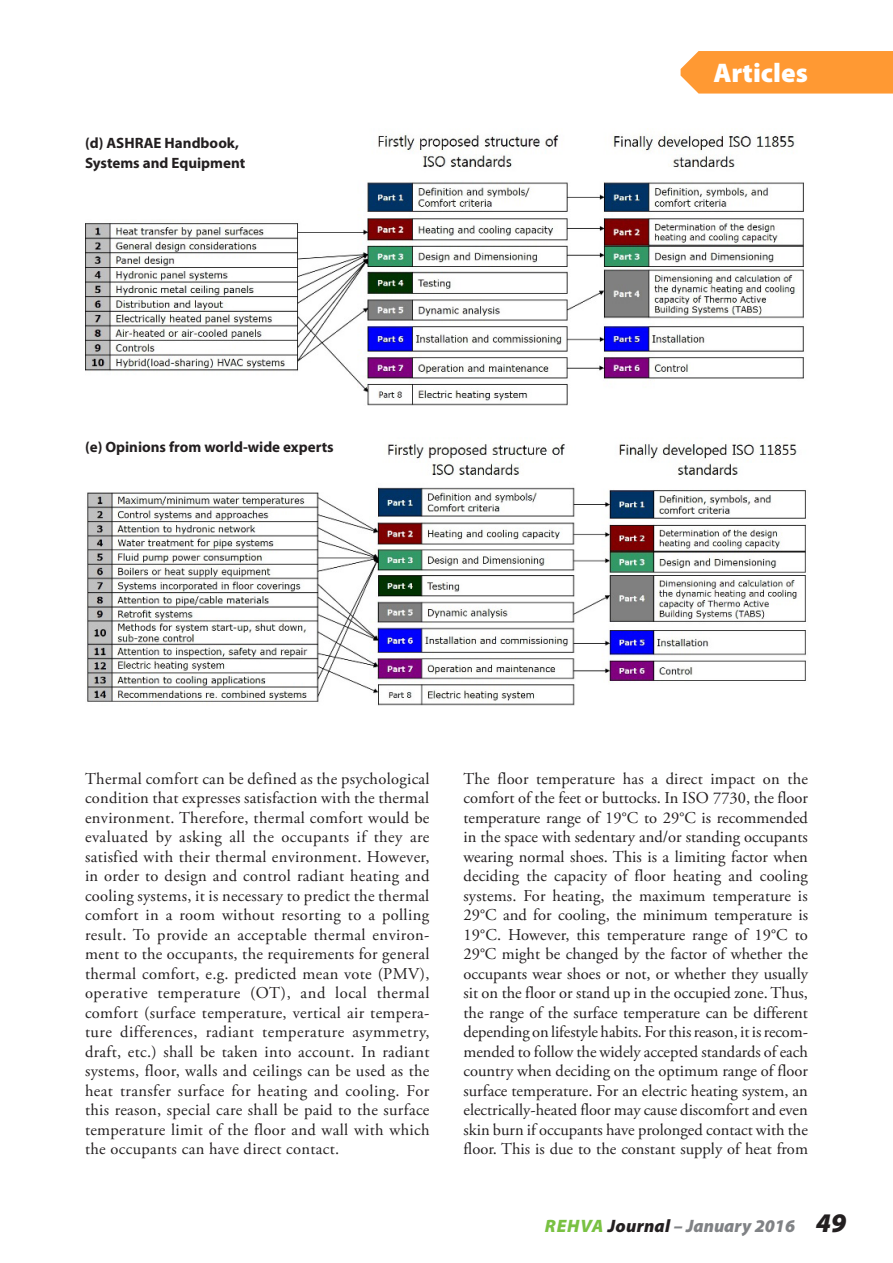
<style>
.page{position:relative;width:893px;height:1263px;background:#fff}
.page>*{position:absolute;margin:0;border:0;box-sizing:border-box;transform-origin:0 0}
.t1{font:900 27px "Myriad Pro";color:#fff}
.t2{font:italic 900 18px "Myriad Pro";letter-spacing:.015em;color:#808285}
.t3{font:16.5px/19.5px "Adobe Garamond Pro";letter-spacing:.005em;color:#231f20;text-align:justify}
.Caption_0{font:700 15px/19.5px "Myriad Pro";color:#231f20}
.s1{color:#79c142}
.s2{color:#231f20}
.s3{font-size:27px;color:#231f20}
</style>
<div class="page">
<img style="left:87px;top:443px;width:719px;height:263px">
<div style="left:85px;top:418px;width:258px;height:73px;background:#fff"></div>
<img style="left:85px;top:134px;width:719px;height:271px">
<div style="left:85px;top:129px;width:195px;height:89px;background:#fff"></div>
<div style="left:681px;top:51px;width:212px;height:43px;background:#f93"></div>
<p class="Caption_0" style="left:85px;top:133px;width:162px">(d) ASHRAE Handbook,<br>Systems and Equipment</p>
<p class="Caption_0" style="left:85px;top:437px;width:250px">(e) Opinions from world-wide experts</p>
<h1 class="t1" style="left:713px;top:54px;width:96px">Articles</h1>
<p class="t3" style="left:85px;top:769px;width:346px">Thermal comfort can be defined as the psychological condition that expresses satisfaction with the thermal environment. Therefore, thermal comfort would be evaluated by asking all the occupants if they are satisfied with their thermal environment. However, in order to design and control radiant heating and cooling systems, it is necessary to predict the thermal comfort in a room without resorting to a polling result. To provide an acceptable thermal environ&shy;ment to the occupants, the requirements for general thermal comfort, e.g. predicted mean vote (PMV), operative temperature (OT), and local thermal comfort (surface temperature, vertical air tempera&shy;ture differences, radiant temperature asymmetry, draft, etc.) shall be taken into account. In radiant systems, floor, walls and ceilings can be used as the heat transfer surface for heating and cooling. For this reason, special care shall be paid to the surface temperature limit of the floor and wall with which the occupants can have direct contact.</p>
<p class="t3" style="left:463px;top:769px;width:346px">The floor temperature has a direct impact on the comfort of the feet or buttocks. In ISO 7730, the floor temperature range of 19°C to 29°C is recommended in the space with sedentary and/or standing occupants wearing normal shoes. This is a limiting factor when deciding the capacity of floor heating and cooling systems. For heating, the maximum temperature is 29°C and for cooling, the minimum temperature is 19°C. However, this temperature range of 19°C to 29°C might be changed by the factor of whether the occupants wear shoes or not, or whether they usually sit on the floor or stand up in the occupied zone. Thus, the range of the surface temperature can be different depending on lifestyle habits. For this reason, it is recom&shy;mended to follow the widely accepted standards of each country when deciding on the optimum range of floor surface temperature. For an electric heating system, an electrically-heated floor may cause discomfort and even skin burn if occupants have prolonged contact with the floor. This is due to the constant supply of heat from</p>
<p class="t2" style="left:545px;top:1214px;width:303px"><span class="s1">REHVA</span> <span class="s2">Journal</span> – January 2016 <span class="s3">49</span></p>
</div>
